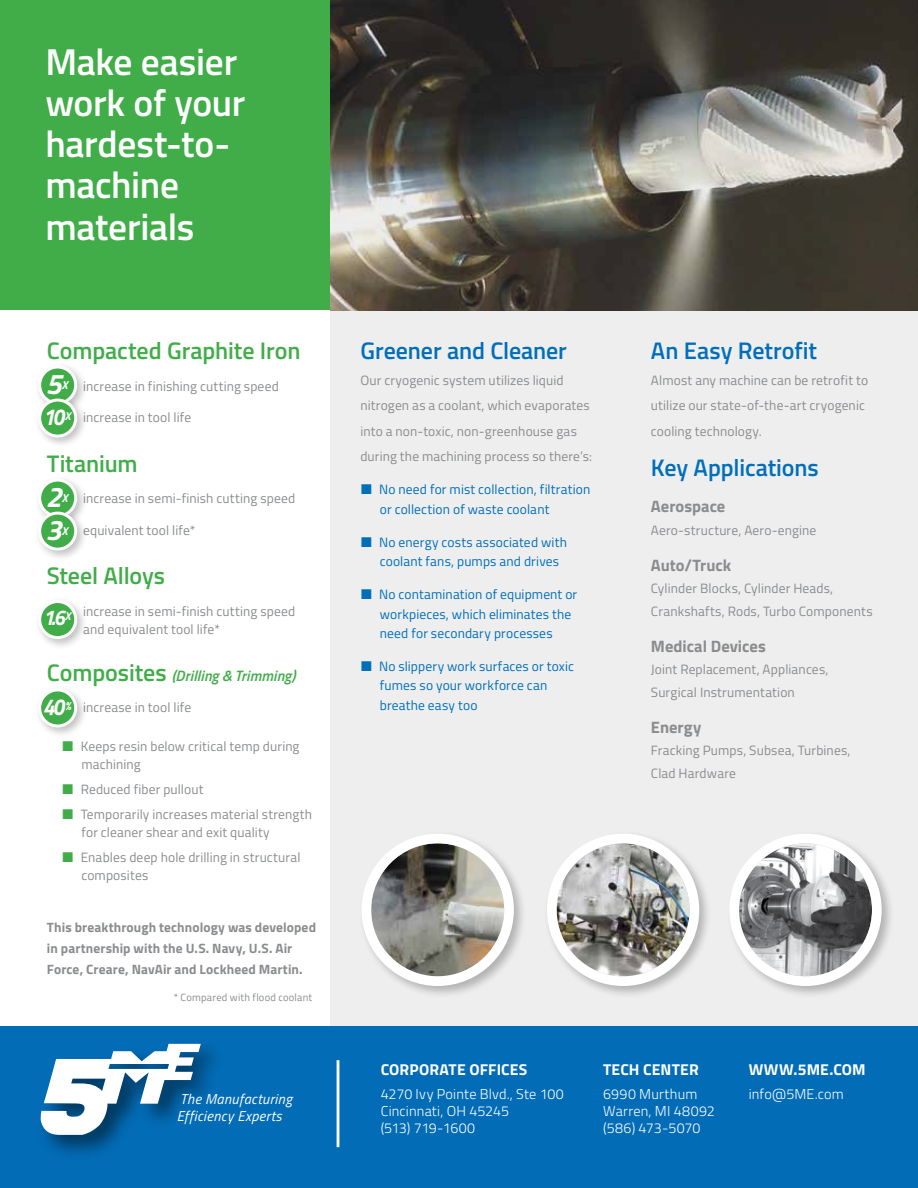
<style>
.page{position:relative;width:918px;height:1188px;background:#fff}
.page>*{position:absolute;margin:0;border:0;box-sizing:border-box;transform-origin:0 0}
.t1{font:600 37.5px/41.2px "Titillium";letter-spacing:-.01em;color:#fff}
.t2{font:italic 700 28.5px "Titillium";color:#fff}
.t3{font:600 24px "Titillium";letter-spacing:-.005em;color:#006fba}
.t4{font:600 24px "Titillium";letter-spacing:-.005em;color:#41ad49}
.t5{font:italic 700 23.1px "Titillium";color:#fff;scale:.91 1}
.t6{font:italic 700 21.45px "Titillium";color:#fff;scale:.91 1}
.t7{font:700 16.5px "Titillium";color:#8a8c8e}
.t8{font:700 15.75px "Titillium";letter-spacing:.005em;color:#fff}
.t9{font:italic 600 15px "Titillium";letter-spacing:.005em;color:#41ad49}
.t10{font:300 14.25px/17.1px "Titillium";letter-spacing:.01em;color:#fff}
.t11{font:italic 14.25px "Titillium";letter-spacing:.025em;color:#fff}
.t12{font:13.5px/25.5px "Titillium";letter-spacing:.01em;color:#8a8c8e}
.t13{font:13.5px/19.5px "Titillium";letter-spacing:.01em;color:#006fba}
.t14{font:700 13.5px/21px "Titillium";letter-spacing:.01em;color:#8a8c8e}
.t15{font:italic 700 11.4px "Titillium";color:#fff}
.t16{font:10.5px "Titillium";letter-spacing:.025em;color:#8a8c8e}
.s1{font-style:normal;font-size:24px}
</style>
<div class="page">
<div style="left:35px;top:475px;width:53px;height:54px;background:#000;opacity:.25"></div>
<div style="left:40px;top:480px;width:36px;height:36px;background:#41ad49;border-radius:50%"></div>
<div style="left:38px;top:479px;width:39px;height:39px;border:3px solid #fff;border-radius:50%"></div>
<div style="left:35px;top:508px;width:53px;height:54px;background:#000;opacity:.25"></div>
<div style="left:40px;top:513px;width:36px;height:36px;background:#41ad49;border-radius:50%"></div>
<div style="left:38px;top:512px;width:39px;height:39px;border:3px solid #fff;border-radius:50%"></div>
<div style="left:330px;top:0;width:588px;height:1026px;background:#eeeeef"></div>
<div style="left:0;top:1026px;width:918px;height:162px;background:#036cb6"></div>
<hr style="left:337px;top:1060px;width:2px;height:87px;background:#fff">
<div style="left:36px;top:1039px;width:189px;height:122px;background:#000;opacity:.48"></div>
<svg style="left:40px;top:1044px;width:161px;height:91px"></svg>
<div style="left:0;top:0;width:330px;height:310px;background:#41ad49"></div>
<div style="left:358px;top:830px;width:169px;height:169px;background:#000;opacity:.25"></div>
<img style="left:371px;top:843px;width:133px;height:133px;border-radius:66px">
<div style="left:362px;top:834px;width:152px;height:152px;border:10px solid #fff;border-radius:50%"></div>
<div style="left:726px;top:830px;width:168px;height:169px;background:#000;opacity:.25"></div>
<img style="left:739px;top:843px;width:133px;height:133px;border-radius:66px">
<div style="left:729px;top:834px;width:153px;height:152px;border:10px solid #fff;border-radius:50%"></div>
<div style="left:543px;top:830px;width:169px;height:169px;background:#000;opacity:.25"></div>
<img style="left:557px;top:843px;width:133px;height:133px;border-radius:66px">
<div style="left:547px;top:834px;width:152px;height:152px;border:10px solid #fff;border-radius:50%"></div>
<div style="left:35px;top:362px;width:53px;height:54px;background:#000;opacity:.25"></div>
<div style="left:40px;top:367px;width:36px;height:36px;background:#41ad49;border-radius:50%"></div>
<div style="left:38px;top:366px;width:39px;height:39px;border:3px solid #fff;border-radius:50%"></div>
<div style="left:35px;top:395px;width:53px;height:54px;background:#000;opacity:.25"></div>
<div style="left:40px;top:400px;width:36px;height:36px;background:#41ad49;border-radius:50%"></div>
<div style="left:38px;top:399px;width:39px;height:39px;border:3px solid #fff;border-radius:50%"></div>
<div style="left:35px;top:685px;width:53px;height:54px;background:#000;opacity:.25"></div>
<div style="left:40px;top:690px;width:36px;height:36px;background:#41ad49;border-radius:50%"></div>
<div style="left:38px;top:688px;width:39px;height:39px;border:3px solid #fff;border-radius:50%"></div>
<div style="left:35px;top:597px;width:53px;height:54px;background:#000;opacity:.25"></div>
<div style="left:40px;top:602px;width:36px;height:36px;background:#41ad49;border-radius:50%"></div>
<div style="left:38px;top:600px;width:39px;height:39px;border:3px solid #fff;border-radius:50%"></div>
<img style="left:330px;top:0;width:588px;height:310px">
<h1 class="t1" style="left:45px;top:39px;width:202px">Make easier work of your hardest-to&shy;machine materials</h1>
<h3 class="t4" style="left:47px;top:333px;width:255px">Compacted Graphite Iron</h3>
<p class="t12" style="left:83px;top:372px;width:197px">increase in finishing cutting speed</p>
<p class="t12" style="left:83px;top:404px;width:110px">increase in tool life</p>
<h3 class="t4" style="left:47px;top:445px;width:92px">Titanium</h3>
<p class="t12" style="left:83px;top:485px;width:214px">increase in semi-finish cutting speed</p>
<p class="t12" style="left:83px;top:516px;width:114px">equivalent tool life*</p>
<h3 class="t4" style="left:47px;top:558px;width:120px">Steel Alloys</h3>
<p class="t12" style="left:83px;top:601px;width:214px;line-height:18px">increase in semi-finish cutting speed and equivalent tool life*</p>
<h2 class="t2" style="left:46px;top:362px;width:17px">5</h2>
<p class="t15" style="left:62px;top:376px;width:7px">X</p>
<h3 class="t5" style="left:43px;top:399px;width:32px">10<sup>X</sup></h3>
<h2 class="t2" style="left:46px;top:475px;width:17px">2</h2>
<p class="t15" style="left:62px;top:490px;width:7px">X</p>
<h2 class="t2" style="left:46px;top:508px;width:17px">3</h2>
<p class="t15" style="left:62px;top:523px;width:7px">X</p>
<h3 class="t6" style="left:43px;top:601px;width:32px">1.6<sup>X</sup></h3>
<p class="t9" style="left:47px;top:664px;width:250px"><span class="s1">Composites</span> (Drilling &amp; Trimming)</p>
<p class="t12" style="left:83px;top:694px;width:110px">increase in tool life</p>
<p class="t12" style="left:81px;top:737px;width:220px;line-height:18px">Keeps resin below critical temp during machining</p>
<p class="t12" style="left:81px;top:776px;width:233px;line-height:24.8px">Reduced fiber pullout<br>Temporarily increases material strength</p>
<p class="t12" style="left:81px;top:819px;width:221px;line-height:24.8px">for cleaner shear and exit quality<br>Enables deep hole drilling in structural</p>
<p class="t12" style="left:81px;top:861px;width:68px">composites</p>
<h3 class="t5" style="left:43px;top:689px;width:33px">40<sup>%</sup></h3>
<p class="t14" style="left:47px;top:916px;width:271px">This breakthrough technology was developed in partnership with the U.S. Navy, U.S. Air<br>Force, Creare, NavAir and Lockheed Martin.</p>
<p class="t16" style="left:174px;top:989px;width:140px">* Compared with flood coolant</p>
<h3 class="t3" style="left:360px;top:333px;width:208px">Greener and Cleaner</h3>
<p class="t12" style="left:360px;top:366px;width:233px">Our cryogenic system utilizes liquid nitrogen as a coolant, which evaporates into a non-toxic, non-greenhouse gas during the machining process so there’s:</p>
<p class="t13" style="left:379px;top:479px;width:213px">No need for mist collection, filtration or collection of waste coolant</p>
<p class="t13" style="left:379px;top:531px;width:189px">No energy costs associated with coolant fans, pumps and drives</p>
<p class="t13" style="left:379px;top:584px;width:200px">No contamination of equipment or workpieces, which eliminates the need for secondary processes</p>
<p class="t13" style="left:379px;top:656px;width:196px">No slippery work surfaces or toxic fumes so your workforce can breathe easy too</p>
<h3 class="t3" style="left:651px;top:333px;width:168px">An Easy Retrofit</h3>
<p class="t12" style="left:651px;top:366px;width:219px">Almost any machine can be retrofit to utilize our state-of-the-art cryogenic cooling technology.</p>
<h3 class="t3" style="left:651px;top:450px;width:169px">Key Applications</h3>
<p class="t7" style="left:651px;top:494px;width:76px">Aerospace</p>
<p class="t12" style="left:651px;top:516px;width:167px">Aero-structure, Aero-engine</p>
<p class="t7" style="left:651px;top:552px;width:82px">Auto/Truck</p>
<p class="t12" style="left:651px;top:576px;width:223px;line-height:22.5px">Cylinder Blocks, Cylinder Heads,<br>Crankshafts, Rods, Turbo Components</p>
<p class="t7" style="left:651px;top:633px;width:116px">Medical Devices</p>
<p class="t12" style="left:651px;top:657px;width:179px;line-height:22.5px">Joint Replacement, Appliances,<br>Surgical Instrumentation</p>
<p class="t7" style="left:651px;top:714px;width:52px">Energy</p>
<p class="t12" style="left:651px;top:738px;width:201px;line-height:22.5px">Fracking Pumps, Subsea, Turbines,<br>Clad Hardware</p>
<p class="t8" style="left:603px;top:1058px;width:97px">TECH CENTER</p>
<p class="t10" style="left:603px;top:1085px;width:113px">6990 Murthum<br>Warren, MI 48092 (586) 473-5070</p>
<p class="t8" style="left:749px;top:1058px;width:119px">WWW.5ME.COM</p>
<p class="t8" style="left:381px;top:1058px;width:148px">CORPORATE OFFICES</p>
<p class="t10" style="left:381px;top:1085px;width:185px">4270 Ivy Pointe Blvd., Ste 100<br>Cincinnati, OH 45245<br>(513) 719-1600</p>
<p class="t11" style="left:180px;top:1088px;width:113px">The Manufacturing</p>
<p class="t10" style="left:749px;top:1085px;width:97px">info@5ME.com</p>
<p class="t11" style="left:177px;top:1105px;width:107px">Efficiency Experts</p>
</div>
